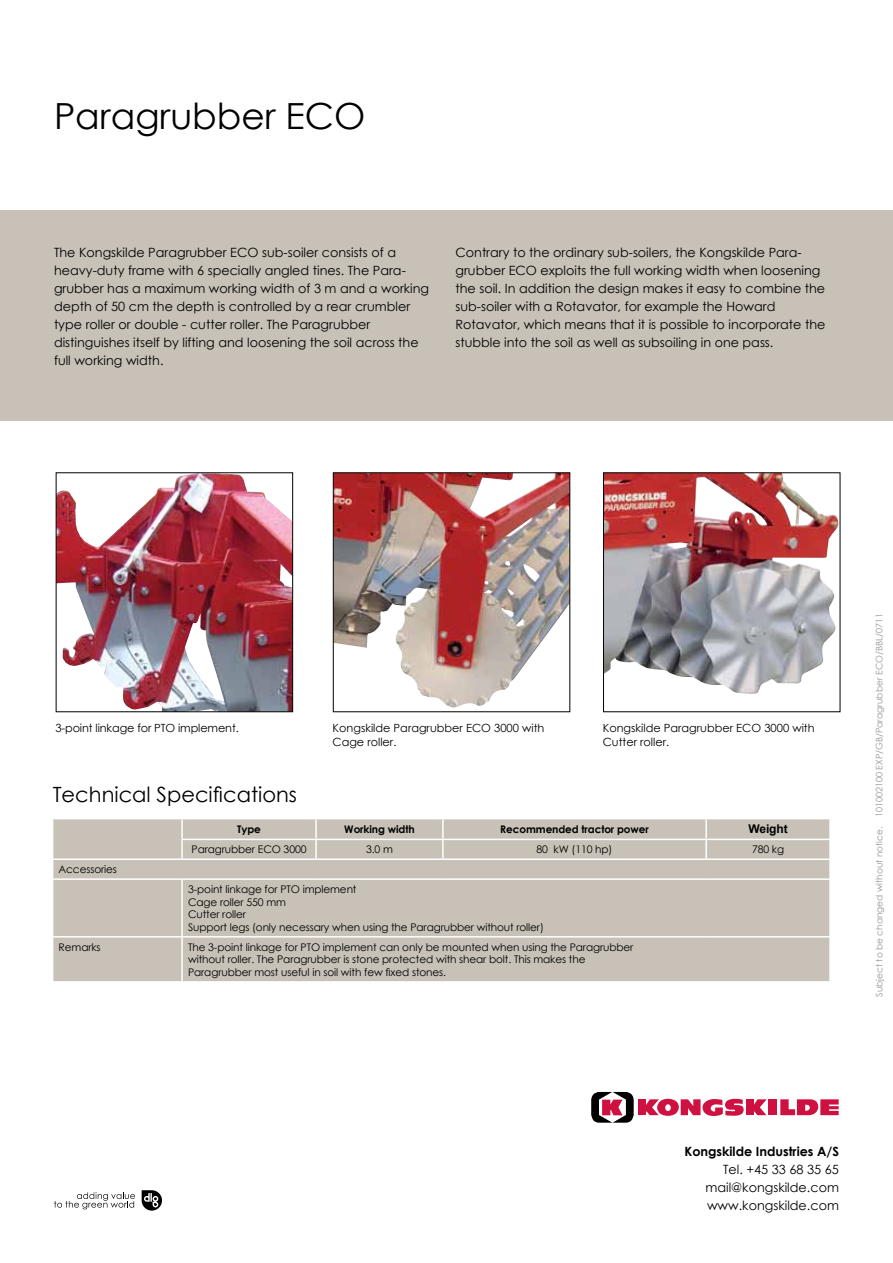
<style>
.page{position:relative;width:893px;height:1263px;background:#fff}
.page>*{position:absolute;margin:0;border:0;box-sizing:border-box;transform-origin:0 0}
.t1{font:36px "Century Gothic";color:#000}
.t2{font:21px "Century Gothic";color:#000}
.t3{font:12.75px/18px "Century Gothic";color:#000}
.t4{font:700 12.75px "Century Gothic";color:#000}
.t5{font:700 12px "Arial";letter-spacing:-.01em;color:#000}
.t6{font:11.25px/14.2px "Century Gothic";color:#000}
.t7{font:10.5px/12.6px "Century Gothic";letter-spacing:-.01em;color:#000}
.t8{font:700 10.5px "Century Gothic";letter-spacing:-.01em;color:#000}
.t9{font:9px "Century Gothic";color:#939598}
</style>
<div class="page">
<svg style="left:54px;top:1192px;width:81px;height:17px"></svg>
<svg style="left:142px;top:1190px;width:20px;height:20px"></svg>
<div style="left:638px;top:1099px;width:8px;height:16px;background:#ce1141"></div>
<div style="left:746px;top:1099px;width:8px;height:16px;background:#ce1141"></div>
<svg style="left:754px;top:1099px;width:13px;height:16px"></svg>
<div style="left:769px;top:1099px;width:8px;height:16px;background:#ce1141"></div>
<svg style="left:780px;top:1099px;width:59px;height:16px"></svg>
<svg style="left:591px;top:1092px;width:43px;height:31px"></svg>
<svg style="left:646px;top:1099px;width:98px;height:17px"></svg>
<img style="left:58px;top:475px;width:233px;height:235px">
<div style="left:56px;top:473px;width:237px;height:239px;border:1px solid #000"></div>
<img style="left:605px;top:475px;width:233px;height:219px">
<img style="left:335px;top:475px;width:233px;height:233px">
<div style="left:53px;top:819px;width:776px;height:162px;background:#c7c1b7"></div>
<hr style="left:181px;top:819px;width:2px;height:20px;background:#fff">
<hr style="left:315px;top:819px;width:2px;height:20px;background:#fff">
<hr style="left:442px;top:819px;width:2px;height:20px;background:#fff">
<hr style="left:705px;top:819px;width:2px;height:20px;background:#fff">
<hr style="left:181px;top:839px;width:135px;height:1px;background:#fff">
<svg style="left:181px;top:840px;width:2px;height:18px"></svg>
<hr style="left:316px;top:839px;width:127px;height:1px;background:#fff">
<svg style="left:315px;top:840px;width:2px;height:18px"></svg>
<hr style="left:443px;top:839px;width:263px;height:1px;background:#fff">
<svg style="left:442px;top:840px;width:2px;height:18px"></svg>
<hr style="left:706px;top:839px;width:125px;height:1px;background:#fff">
<svg style="left:705px;top:840px;width:2px;height:18px"></svg>
<hr style="left:52px;top:858px;width:130px;height:2px;background:#fff">
<hr style="left:182px;top:858px;width:134px;height:2px;background:#fff">
<hr style="left:316px;top:858px;width:127px;height:2px;background:#fff">
<hr style="left:443px;top:858px;width:263px;height:2px;background:#fff">
<hr style="left:706px;top:858px;width:125px;height:2px;background:#fff">
<svg style="left:829px;top:840px;width:1px;height:38px"></svg>
<hr style="left:52px;top:878px;width:130px;height:2px;background:#fff">
<hr style="left:182px;top:878px;width:134px;height:2px;background:#fff">
<hr style="left:181px;top:880px;width:2px;height:56px;background:#fff">
<hr style="left:316px;top:878px;width:127px;height:2px;background:#fff">
<hr style="left:443px;top:878px;width:263px;height:2px;background:#fff">
<hr style="left:706px;top:878px;width:125px;height:2px;background:#fff">
<hr style="left:52px;top:936px;width:130px;height:1px;background:#fff">
<hr style="left:182px;top:936px;width:134px;height:1px;background:#fff">
<hr style="left:181px;top:937px;width:2px;height:44px;background:#fff">
<hr style="left:316px;top:936px;width:127px;height:1px;background:#fff">
<hr style="left:443px;top:936px;width:263px;height:1px;background:#fff">
<hr style="left:706px;top:936px;width:125px;height:1px;background:#fff">
<div style="left:0;top:210px;width:893px;height:211px;background:#c7c1b7"></div>
<h1 class="t1" style="left:54px;top:91px;width:313px">Paragrubber ECO</h1>
<p class="t3" style="left:54px;top:243px;width:377px">The Kongskilde Paragrubber ECO sub-soiler consists of a heavy-duty frame with 6 specially angled tines. The Para&shy;grubber has a maximum working width of 3 m and a working depth of 50 cm the depth is controlled by a rear crumbler type roller or double - cutter roller. The Paragrubber distinguishes itself by lifting and loosening the soil across the full working width.</p>
<p class="t3" style="left:455px;top:243px;width:371px">Contrary to the ordinary sub-soilers, the Kongskilde Para&shy;grubber ECO exploits the full working width when loosening the soil. In addition the design makes it easy to combine the sub-soiler with a Rotavator, for example the Howard Rotavator, which means that it is possible to incorporate the stubble into the soil as well as subsoiling in one pass.</p>
<p class="t6" style="left:55px;top:720px;width:185px">3-point linkage for PTO implement.</p>
<p class="t6" style="left:333px;top:720px;width:213px">Kongskilde Paragrubber ECO 3000 with<br>Cage roller.</p>
<p class="t6" style="left:603px;top:720px;width:213px">Kongskilde Paragrubber ECO 3000 with<br>Cutter roller.</p>
<h2 class="t2" style="left:53px;top:780px;width:246px">Technical Specifications</h2>
<p class="t8" style="left:237px;top:821px;width:25px">Type</p>
<p class="t8" style="left:344px;top:821px;width:72px">Working width</p>
<p class="t8" style="left:500px;top:821px;width:150px">Recommended tractor power</p>
<p class="t5" style="left:748px;top:821px;width:41px">Weight</p>
<p class="t7" style="left:192px;top:843px;width:117px">Paragrubber ECO 3000</p>
<p class="t7" style="left:366px;top:843px;width:28px">3.0 m</p>
<p class="t7" style="left:537px;top:843px;width:77px">80 kW (110 hp)</p>
<p class="t7" style="left:752px;top:843px;width:34px">780 kg</p>
<p class="t7" style="left:59px;top:863px;width:60px">Accessories</p>
<p class="t7" style="left:188px;top:883px;width:357px">3-point linkage for PTO implement<br>Cage roller 550 mm<br>Cutter roller<br>Support legs (only necessary when using the Paragrubber without roller)</p>
<p class="t7" style="left:59px;top:940px;width:44px">Remarks</p>
<p class="t7" style="left:188px;top:940px;width:447px">The 3-point linkage for PTO implement can only be mounted when using the Paragrubber without roller. The Paragrubber is stone protected with shear bolt. This makes the<br>Paragrubber most useful in soil with few fixed stones.</p>
<p class="t9" style="left:873px;top:997px;width:385px;rotate:-90deg">Subject to be changed without notice. 101002100 EXP/GB/Paragrubber ECO/BBL/0711</p>
<p class="t4" style="left:684px;top:1141px;width:156px">Kongskilde Industries A/S</p>
<p class="t3" style="left:705px;top:1160px;width:135px;text-align:justify;text-indent:18px">Tel. +45 33 68 35 65 mail@kongskilde.com www.kongskilde.com</p>
</div>
